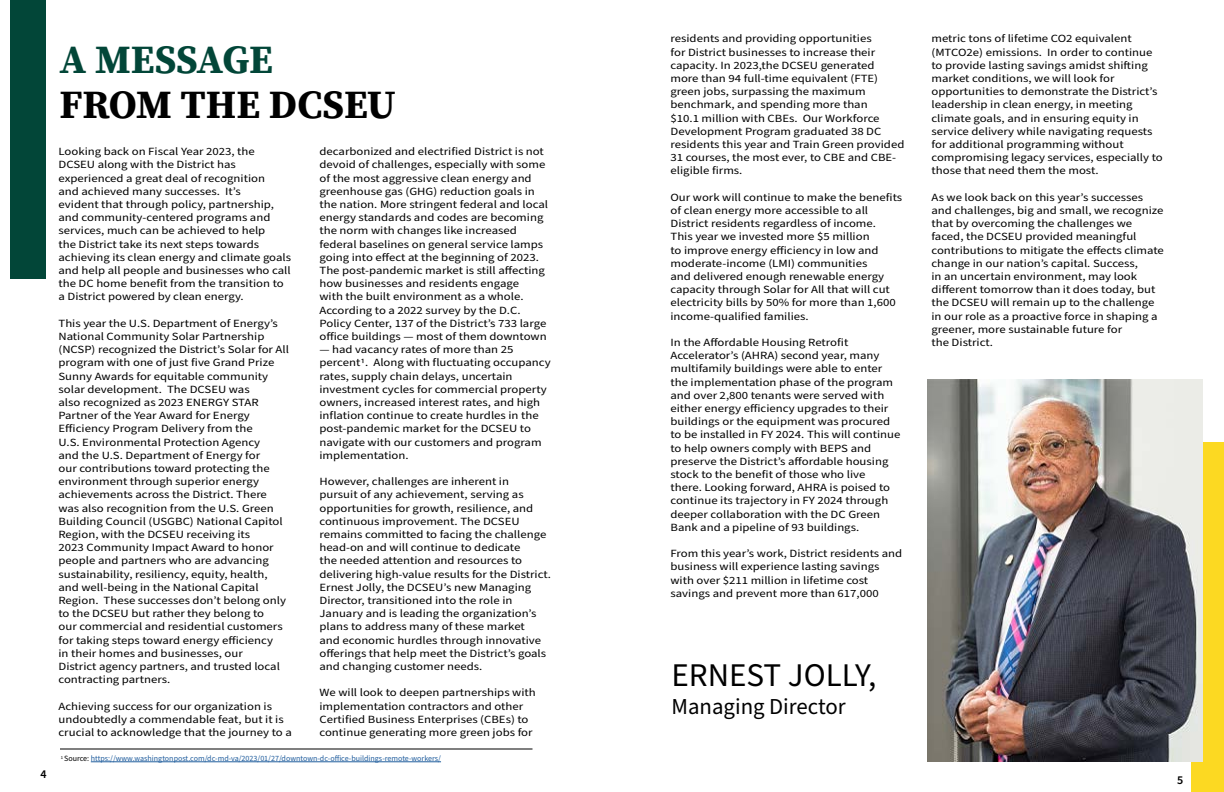
<style>
.page{position:relative;width:1224px;height:792px;background:#fff}
.page>*{position:absolute;margin:0;border:0;box-sizing:border-box;transform-origin:0 0}
.t1{font:700 40px "Source Serif Pro";letter-spacing:-.005em;color:#000}
.t2{font:700 40px "Source Serif Pro";letter-spacing:-.01em;color:#024638}
.t3{font:33.1px "Source Sans Pro";color:#000}
.t4{font:22.8px "Source Sans Pro";color:#000}
.t5{font:600 12px "Source Sans Pro";color:#000}
.t6{font:11px/13.2px "Source Sans Pro";color:#000;scale:1.16 1}
.t7{font:8px "Source Sans Pro";color:#215e9e}
.s1{color:#000}
</style>
<div class="page">
<div style="left:10px;top:0;width:36px;height:279px;background:#024638"></div>
<div style="left:1192px;top:443px;width:32px;height:349px;background:#fcd922"></div>
<img style="left:928px;top:380px;width:274px;height:381px">
<hr style="left:60px;top:749px;width:472px;height:1px;background:#000">
<hr style="left:91px;top:762px;width:350px;height:1px;background:#215e9e">
<p class="t5" style="left:40px;top:766px;width:8px">4</p>
<h1 class="t2" style="left:60px;top:32px;width:215px">A MESSAGE</h1>
<h1 class="t1" style="left:60px;top:77px;width:338px">FROM THE DCSEU</h1>
<p class="t6" style="left:58px;top:145px;width:202px">Looking back on Fiscal Year 2023, the DCSEU along with the District has experienced a great deal of recognition<br>and achieved many successes. It’s<br>evident that through policy, partnership, and community-centered programs and services, much can be achieved to help<br>the District take its next steps towards achieving its clean energy and climate goals and help all people and businesses who call the DC home benefit from the transition to a District powered by clean energy.</p>
<p class="t6" style="left:58px;top:317px;width:200px">This year the U.S. Department of Energy’s National Community Solar Partnership (NCSP) recognized the District’s Solar for All program with one of just five Grand Prize Sunny Awards for equitable community solar development. The DCSEU was<br>also recognized as 2023 ENERGY STAR Partner of the Year Award for Energy Efficiency Program Delivery from the<br>U.S. Environmental Protection Agency<br>and the U.S. Department of Energy for<br>our contributions toward protecting the environment through superior energy achievements across the District. There was also recognition from the U.S. Green Building Council (USGBC) National Capitol Region, with the DCSEU receiving its<br>2023 Community Impact Award to honor people and partners who are advancing sustainability, resiliency, equity, health, and well-being in the National Capital Region. These successes don’t belong only to the DCSEU but rather they belong to<br>our commercial and residential customers for taking steps toward energy efficiency<br>in their homes and businesses, our<br>District agency partners, and trusted local contracting partners.</p>
<p class="t6" style="left:58px;top:700px;width:203px">Achieving success for our organization is undoubtedly a commendable feat, but it is crucial to acknowledge that the journey to a</p>
<p class="t6" style="left:319px;top:145px;width:199px">decarbonized and electrified District is not devoid of challenges, especially with some of the most aggressive clean energy and greenhouse gas (GHG) reduction goals in the nation. More stringent federal and local energy standards and codes are becoming the norm with changes like increased federal baselines on general service lamps going into effect at the beginning of 2023.<br>The post-pandemic market is still affecting how businesses and residents engage<br>with the built environment as a whole.<br>According to a 2022 survey by the D.C.<br>Policy Center, 137 of the District’s 733 large office buildings — most of them downtown</p>
<p class="t6" style="left:319px;top:343px;width:201px">— had vacancy rates of more than 25 percent1. Along with fluctuating occupancy rates, supply chain delays, uncertain investment cycles for commercial property owners, increased interest rates, and high inflation continue to create hurdles in the post-pandemic market for the DCSEU to navigate with our customers and program implementation.</p>
<p class="t6" style="left:319px;top:475px;width:201px">However, challenges are inherent in<br>pursuit of any achievement, serving as opportunities for growth, resilience, and continuous improvement. The DCSEU remains committed to facing the challenge head-on and will continue to dedicate<br>the needed attention and resources to delivering high-value results for the District.<br>Ernest Jolly, the DCSEU’s new Managing Director, transitioned into the role in January and is leading the organization’s plans to address many of these market<br>and economic hurdles through innovative offerings that help meet the District’s goals and changing customer needs.</p>
<p class="t6" style="left:319px;top:687px;width:188px">We will look to deepen partnerships with implementation contractors and other Certified Business Enterprises (CBEs) to continue generating more green jobs for</p>
<p class="t7" style="left:61px;top:753px;width:382px"><sup>1</sup> <span class="s1">Source:</span> https://www.washingtonpost.com/dc-md-va/2023/01/27/downtown-dc-office-buildings-remote-workers/</p>
<p class="t6" style="left:671px;top:32px;width:203px">residents and providing opportunities<br>for District businesses to increase their capacity. In 2023,the DCSEU generated more than 94 full-time equivalent (FTE) green jobs, surpassing the maximum benchmark, and spending more than<br>$10.1 million with CBEs. Our Workforce Development Program graduated 38 DC residents this year and Train Green provided 31 courses, the most ever, to CBE and CBE&shy;eligible firms.</p>
<p class="t6" style="left:671px;top:191px;width:201px">Our work will continue to make the benefits of clean energy more accessible to all District residents regardless of income.<br>This year we invested more $5 million<br>to improve energy efficiency in low and moderate-income (LMI) communities<br>and delivered enough renewable energy capacity through Solar for All that will cut electricity bills by 50% for more than 1,600 income-qualified families.</p>
<p class="t6" style="left:671px;top:336px;width:200px">In the Affordable Housing Retrofit Accelerator’s (AHRA) second year, many multifamily buildings were able to enter the implementation phase of the program and over 2,800 tenants were served with either energy efficiency upgrades to their buildings or the equipment was procured to be installed in FY 2024. This will continue to help owners comply with BEPS and preserve the District’s affordable housing stock to the benefit of those who live<br>there. Looking forward, AHRA is poised to continue its trajectory in FY 2024 through deeper collaboration with the DC Green Bank and a pipeline of 93 buildings.</p>
<p class="t6" style="left:671px;top:547px;width:201px">From this year’s work, District residents and business will experience lasting savings with over $211 million in lifetime cost savings and prevent more than 617,000</p>
<h2 class="t3" style="left:672px;top:653px;width:206px">ERNEST JOLLY,</h2>
<h3 class="t4" style="left:672px;top:691px;width:176px">Managing Director</h3>
<p class="t6" style="left:932px;top:32px;width:201px">metric tons of lifetime CO2 equivalent (MTCO2e) emissions. In order to continue to provide lasting savings amidst shifting market conditions, we will look for opportunities to demonstrate the District’s leadership in clean energy, in meeting climate goals, and in ensuring equity in service delivery while navigating requests for additional programming without compromising legacy services, especially to those that need them the most.</p>
<p class="t6" style="left:932px;top:191px;width:202px">As we look back on this year’s successes and challenges, big and small, we recognize that by overcoming the challenges we faced, the DCSEU provided meaningful contributions to mitigate the effects climate change in our nation’s capital. Success,<br>in an uncertain environment, may look different tomorrow than it does today, but the DCSEU will remain up to the challenge in our role as a proactive force in shaping a greener, more sustainable future for<br>the District.</p>
<p class="t5" style="left:1177px;top:772px;width:8px">5</p>
</div>
